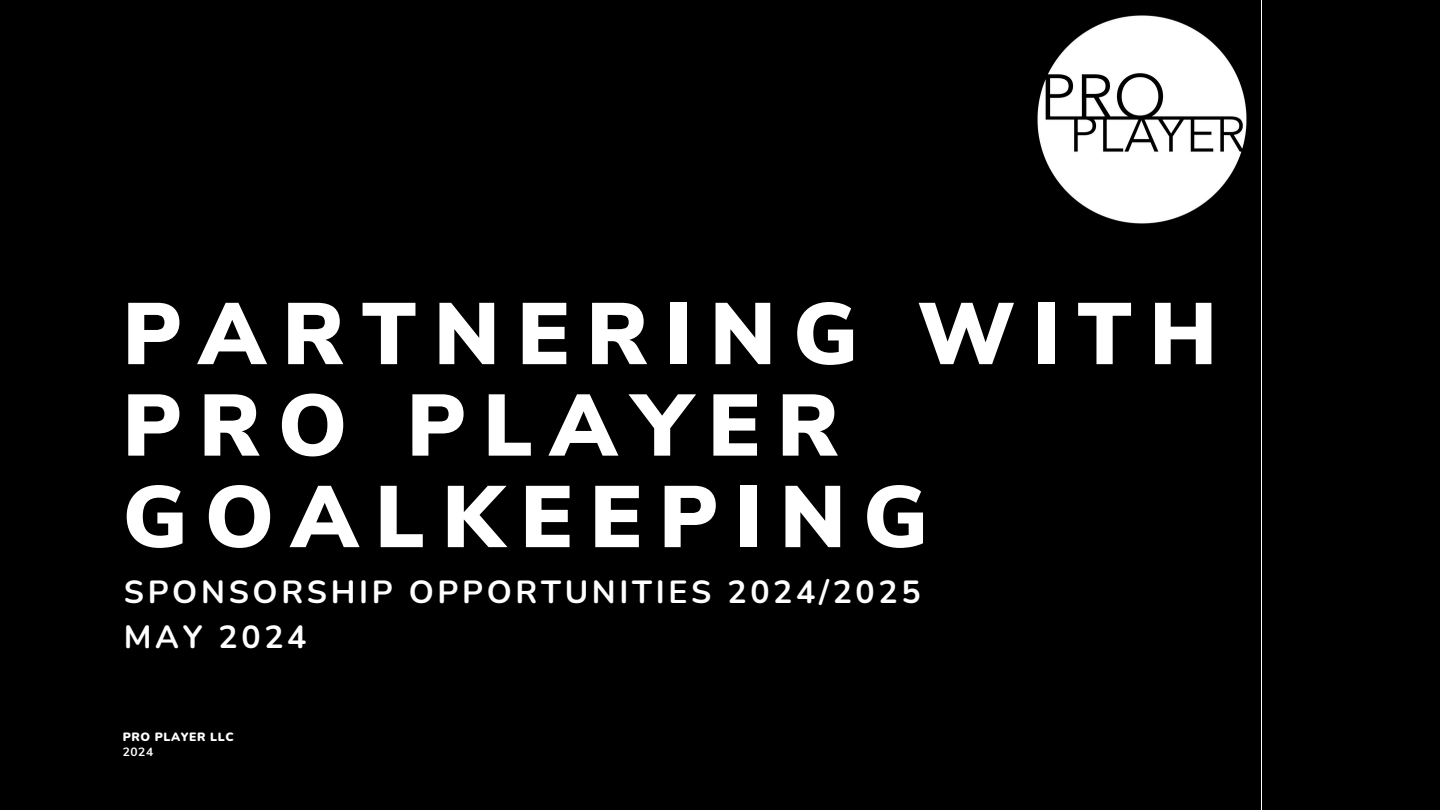
<style>
.page{position:relative;width:1440px;height:810px;background:#000}
.page>*{position:absolute;margin:0;border:0;box-sizing:border-box;transform-origin:0 0}
.t1{font:900 87px/91.5px "Nunito Sans";letter-spacing:.2em;color:#fff}
.t2{font:700 32px/45.8px "Nunito";letter-spacing:.115em;color:#fff}
.t3{font:900 12px "Nunito";letter-spacing:.05em;color:#fff}
.t4{font:700 12px "Nunito";color:#fff}
</style>
<div class="page">
<hr style="left:1262px;top:0;width:1px;height:810px;background:#fff">
<img style="left:1037px;top:15px;width:210px;height:209px">
<h1 class="t1" style="left:123px;top:290px;width:1096px">PARTNERING WITH<br>PRO PLAYER<br>GOALKEEPING</h1>
<h2 class="t2" style="left:124px;top:569px;width:798px">SPONSORSHIP OPPORTUNITIES 2024/2025<br>MAY 2024</h2>
<p class="t3" style="left:123px;top:728px;width:113px">PRO PLAYER LLC</p>
<p class="t4" style="left:123px;top:743px;width:32px">2024</p>
</div>
